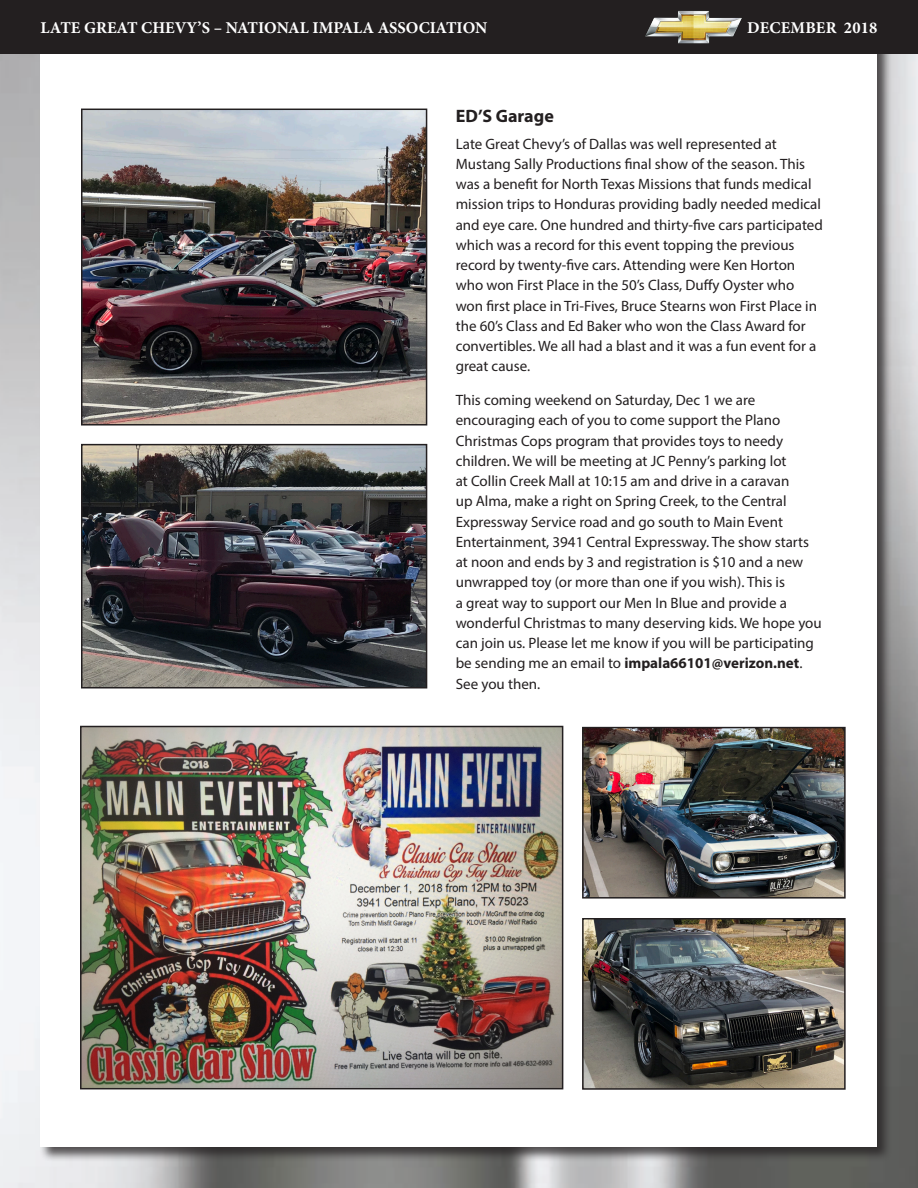
<style>
.page{position:relative;width:918px;height:1188px;background:#fff}
.page>*{position:absolute;margin:0;border:0;box-sizing:border-box;transform-origin:0 0}
.t1{font:700 18px "Myriad Pro";color:#231f20}
.t2{font:700 16.5px "Minion Pro";color:#fff}
.t3{font:15px/20.2px "Myriad Pro";color:#231f20}
.s1{font-weight:700}
</style>
<div class="page">
<img style="left:0;top:54px;width:918px;height:1134px">
<div style="left:39px;top:39px;width:854px;height:1124px;background:#231f20;opacity:.75"></div>
<div style="left:40px;top:40px;width:838px;height:1108px;background:#fff"></div>
<div style="left:0;top:0;width:918px;height:54px;background:#231f20"></div>
<img style="left:645px;top:10px;width:97px;height:34px">
<img style="left:84px;top:447px;width:340px;height:238px">
<div style="left:81px;top:444px;width:346px;height:244px;border:2px solid #231f20"></div>
<img style="left:585px;top:730px;width:258px;height:166px">
<div style="left:582px;top:727px;width:264px;height:172px;border:2px solid #231f20"></div>
<img style="left:585px;top:921px;width:258px;height:166px">
<div style="left:582px;top:918px;width:264px;height:172px;border:2px solid #231f20"></div>
<img style="left:84px;top:112px;width:340px;height:311px">
<div style="left:81px;top:109px;width:346px;height:317px;border:2px solid #231f20"></div>
<img style="left:83px;top:729px;width:477px;height:357px">
<div style="left:80px;top:726px;width:483px;height:363px;border:2px solid #231f20"></div>
<p class="t2" style="left:40px;top:16px;width:448px">LATE GREAT CHEVY’S – NATIONAL IMPALA ASSOCIATION</p>
<p class="t2" style="left:747px;top:16px;width:132px">DECEMBER 2018</p>
<p class="t1" style="left:456px;top:104px;width:100px">ED’S Garage</p>
<p class="t3" style="left:456px;top:133px;width:369px">Late Great Chevy’s of Dallas was well represented at Mustang Sally Productions final show of the season. This was a benefit for North Texas Missions that funds medical mission trips to Honduras providing badly needed medical and eye care. One hundred and thirty-five cars participated which was a record for this event topping the previous record by twenty-five cars. Attending were Ken Horton who won First Place in the 50’s Class, Duffy Oyster who won first place in Tri-Fives, Bruce Stearns won First Place in the 60’s Class and Ed Baker who won the Class Award for convertibles. We all had a blast and it was a fun event for a great cause.</p>
<p class="t3" style="left:456px;top:390px;width:368px">This coming weekend on Saturday, Dec 1 we are encouraging each of you to come support the Plano Christmas Cops program that provides toys to needy children. We will be meeting at JC Penny’s parking lot<br>at Collin Creek Mall at 10:15 am and drive in a caravan<br>up Alma, make a right on Spring Creek, to the Central Expressway Service road and go south to Main Event Entertainment, 3941 Central Expressway. The show starts at noon and ends by 3 and registration is $10 and a new unwrapped toy (or more than one if you wish). This is<br>a great way to support our Men In Blue and provide a wonderful Christmas to many deserving kids. We hope you can join us. Please let me know if you will be participating be sending me an email to <span class="s1">impala66101@verizon.net</span>.<br>See you then.</p>
</div>
